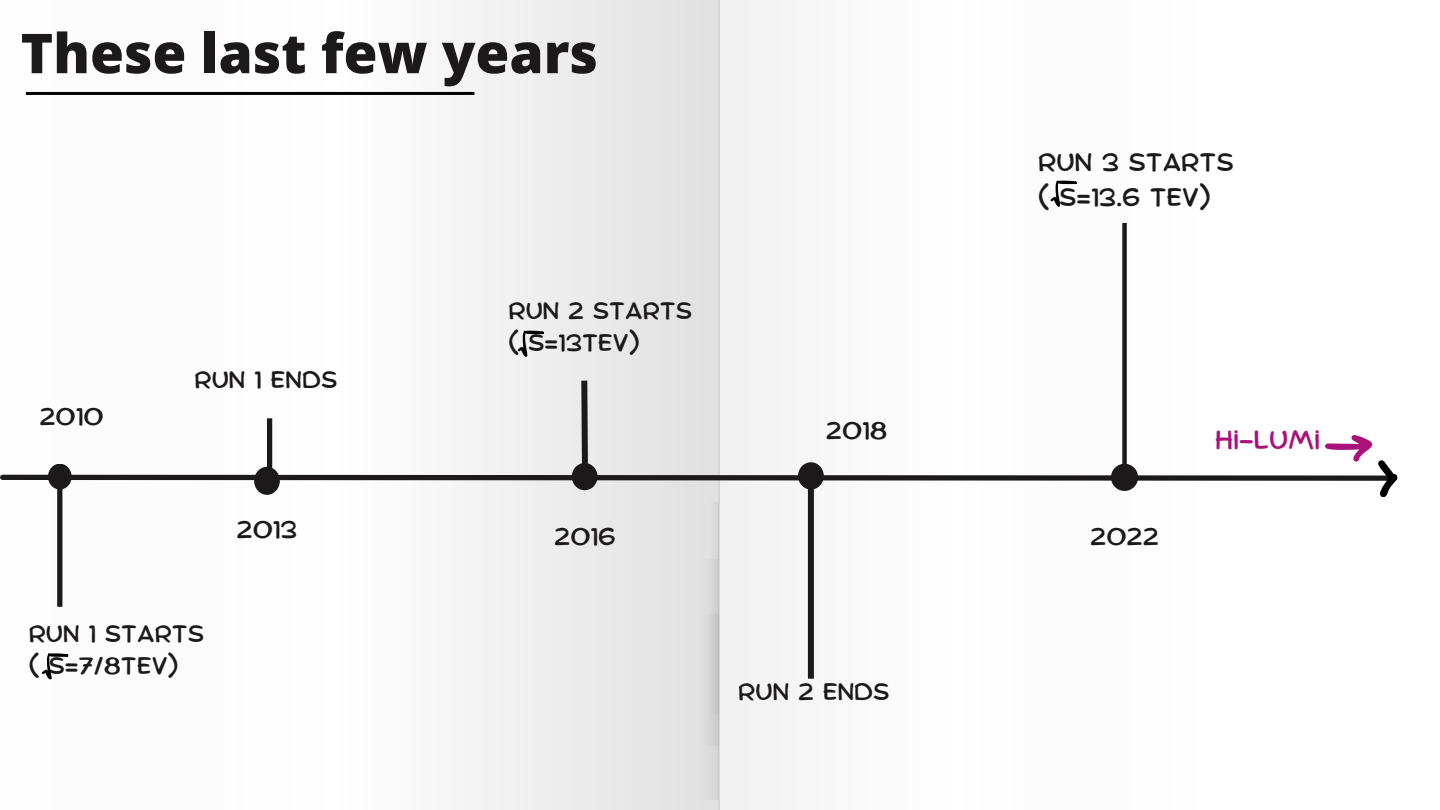
<style>
.page{position:relative;width:1440px;height:810px;background:#fff}
.page>*{position:absolute;margin:0;border:0;box-sizing:border-box;transform-origin:0 0}
.t1{font:800 55px "Open Sans";color:#1c191a}
.t2{font:26px "Comica";color:#ab117b}
.t3{font:24.9px/34.6px "Comica";color:#1c191a}
.t4{font:24px "Comica";color:#1c191a}
.t5{font:23.4px/32.2px "Comica";color:#1c191a}
</style>
<div class="page">
<div style="left:0;top:0;width:720px;height:810px;background:linear-gradient(to right,#fff,#e7e7e7)"></div>
<hr style="left:26px;top:92px;width:448px;height:3px;background:#000">
<div style="left:1122px;top:223px;width:5px;height:254px;background:#1c191a"></div>
<div style="left:689px;top:560px;width:29px;height:185px;background:#e2e2e2"></div>
<div style="left:57px;top:470px;width:5px;height:137px;background:#1c191a"></div>
<div style="left:808px;top:476px;width:6px;height:203px;background:#1c191a"></div>
<div style="left:704px;top:502px;width:14px;height:212px;background:#dcdcdc"></div>
<svg style="left:689px;top:614px;width:29px;height:186px"></svg>
<svg style="left:518px;top:331px;width:26px;height:26px"></svg>
<svg style="left:0;top:375px;width:1397px;height:122px"></svg>
<svg style="left:1051px;top:181px;width:26px;height:26px"></svg>
<svg style="left:42px;top:653px;width:26px;height:26px"></svg>
<p class="t1" style="left:21px;top:14px;width:579px">These last few years</p>
<p class="t4" style="left:40px;top:406px;width:66px">2010</p>
<h1 class="t5" style="left:194px;top:365px;width:144px">RUN 1 ENDS</h1>
<p class="t4" style="left:237px;top:519px;width:62px">2013</p>
<p class="t5" style="left:29px;top:619px;width:177px">RUN 1 STARTS ( S=7/8TEV)</p>
<p class="t5" style="left:508px;top:296px;width:185px">RUN 2 STARTS ( S=13TEV)</p>
<p class="t4" style="left:554px;top:526px;width:63px">2016</p>
<p class="t4" style="left:826px;top:420px;width:63px">2018</p>
<p class="t5" style="left:738px;top:676px;width:153px">RUN 2 ENDS</p>
<p class="t3" style="left:1038px;top:146px;width:197px">RUN 3 STARTS ( S=13.6 TEV)</p>
<p class="t4" style="left:1090px;top:526px;width:70px">2022</p>
<p class="t2" style="left:1215px;top:428px;width:106px">HI-LUMI</p>
</div>
